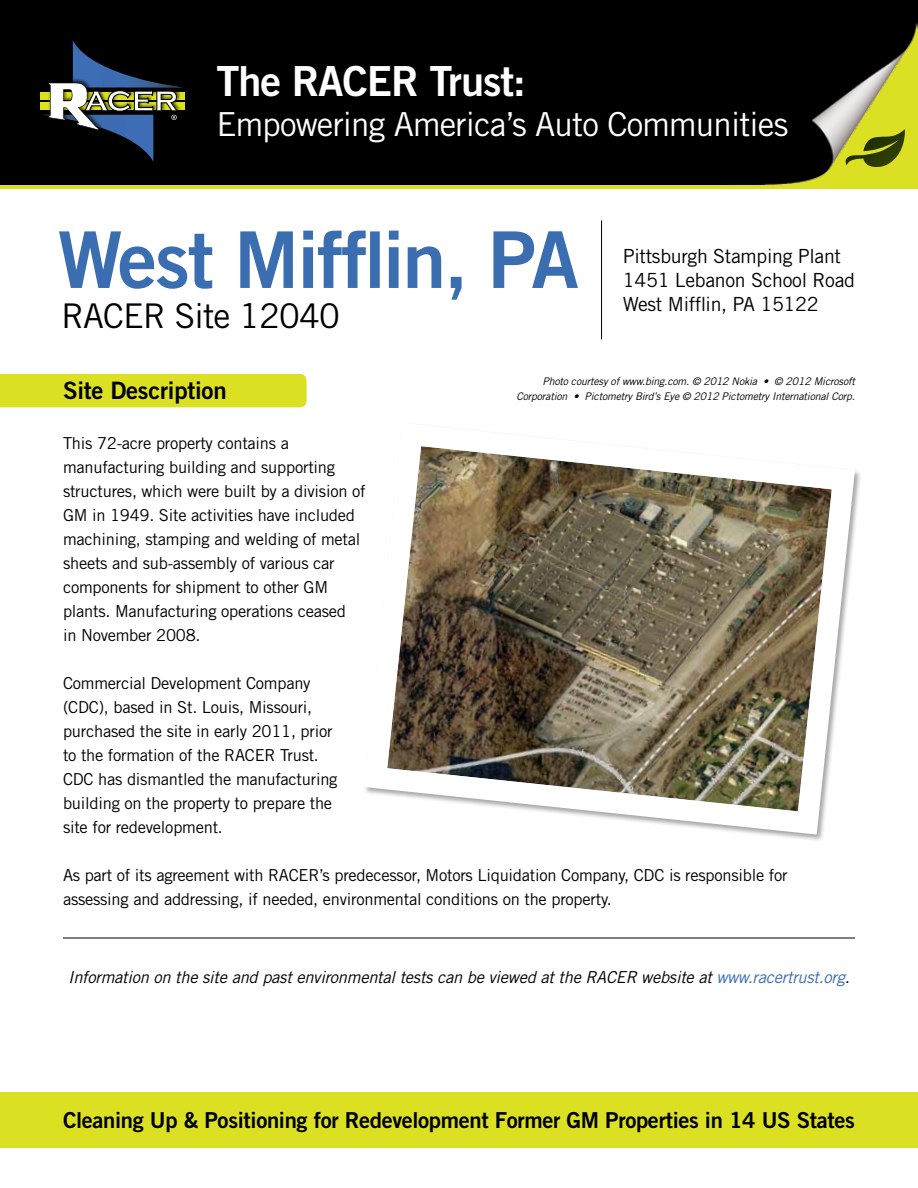
<style>
.page{position:relative;width:918px;height:1188px;background:#fff}
.page>*{position:absolute;margin:0;border:0;box-sizing:border-box;transform-origin:0 0}
.t1{font:78.3px "Trade Gothic LT Std Bd 2";letter-spacing:-.025em;color:#3b6db1}
.t2{font:41.4px "Trade Gothic LT Std Bd 2";letter-spacing:-.025em;color:#fff}
.t3{font:34.05px "Trade Gothic LT Std";letter-spacing:-.025em;color:#000}
.t4{font:33.15px "Trade Gothic LT Std";letter-spacing:-.025em;color:#fff}
.t5{font:24px "Trade Gothic LT Std Bd 2";letter-spacing:-.01em;color:#000}
.t6{font:22.05px "Trade Gothic LT Std Bd 2";letter-spacing:-.015em;color:#000}
.t7{font:19.5px/24px "Trade Gothic LT Std";letter-spacing:-.015em;color:#000}
.t8{font:16.5px/24px "Trade Gothic LT Std";letter-spacing:-.015em;color:#000}
.t9{font:italic 16.5px "Trade Gothic LT Std";letter-spacing:-.015em;color:#000}
.t10{font:italic 10.5px/14.2px "Trade Gothic LT Std";letter-spacing:-.015em;color:#000;text-align:right}
.s1{color:#3b6db1}
</style>
<div class="page">
<img style="left:365px;top:446px;width:495px;height:394px">
<div style="left:0;top:4px;width:918px;height:185px;background:#dbe122"></div>
<div style="left:0;top:0;width:918px;height:185px;background:#000"></div>
<div style="left:0;top:374px;width:307px;height:33px;background:#dbe122"></div>
<div style="left:40px;top:93px;width:145px;height:7px;background:#dbe120"></div>
<div style="left:40px;top:102px;width:145px;height:8px;background:#dbe120"></div>
<svg style="left:42px;top:40px;width:142px;height:122px;background:#2d3639"></svg>
<svg style="left:846px;top:129px;width:60px;height:39px"></svg>
<div style="left:0;top:1092px;width:918px;height:56px;background:#dbe122"></div>
<hr style="left:601px;top:220px;width:1px;height:119px;background:#000">
<hr style="left:63px;top:938px;width:792px;height:1px;background:#000">
<h2 class="t2" style="left:216px;top:56px;width:311px">The RACER Trust:</h2>
<h3 class="t4" style="left:216px;top:104px;width:574px">Empowering America’s Auto Communities</h3>
<h1 class="t1" style="left:57px;top:211px;width:523px">West Mifflin, PA</h1>
<h3 class="t3" style="left:61px;top:296px;width:280px">RACER Site 12040</h3>
<p class="t7" style="left:623px;top:244px;width:234px">Pittsburgh Stamping Plant<br>1451 Lebanon School Road</p>
<p class="t7" style="left:623px;top:292px;width:197px">West Mifflin, PA 15122</p>
<h3 class="t5" style="left:63px;top:376px;width:165px">Site Description</h3>
<p class="t10" style="left:517px;top:375px;width:340px">Photo courtesy of www.bing.com. © 2012 Nokia • © 2012 Microsoft<br>Corporation • Pictometry Bird’s Eye © 2012 Pictometry International Corp.</p>
<p class="t8" style="left:63px;top:431px;width:304px">This 72-acre property contains a manufacturing building and supporting structures, which were built by a division of GM in 1949. Site activities have included machining, stamping and welding of metal sheets and sub-assembly of various car components for shipment to other GM plants. Manufacturing operations ceased<br>in November 2008.</p>
<p class="t8" style="left:63px;top:671px;width:276px">Commercial Development Company (CDC), based in St. Louis, Missouri, purchased the site in early 2011, prior to the formation of the RACER Trust.<br>CDC has dismantled the manufacturing building on the property to prepare the site for redevelopment.</p>
<p class="t8" style="left:63px;top:863px;width:726px">As part of its agreement with RACER’s predecessor, Motors Liquidation Company, CDC is responsible for assessing and addressing, if needed, environmental conditions on the property.</p>
<p class="t9" style="left:68px;top:967px;width:783px">Information on the site and past environmental tests can be viewed at the RACER website at <span class="s1">www.racertrust.org</span>.</p>
<h3 class="t6" style="left:63px;top:1106px;width:794px">Cleaning Up &amp; Positioning for Redevelopment Former GM Properties in 14 US States</h3>
</div>
